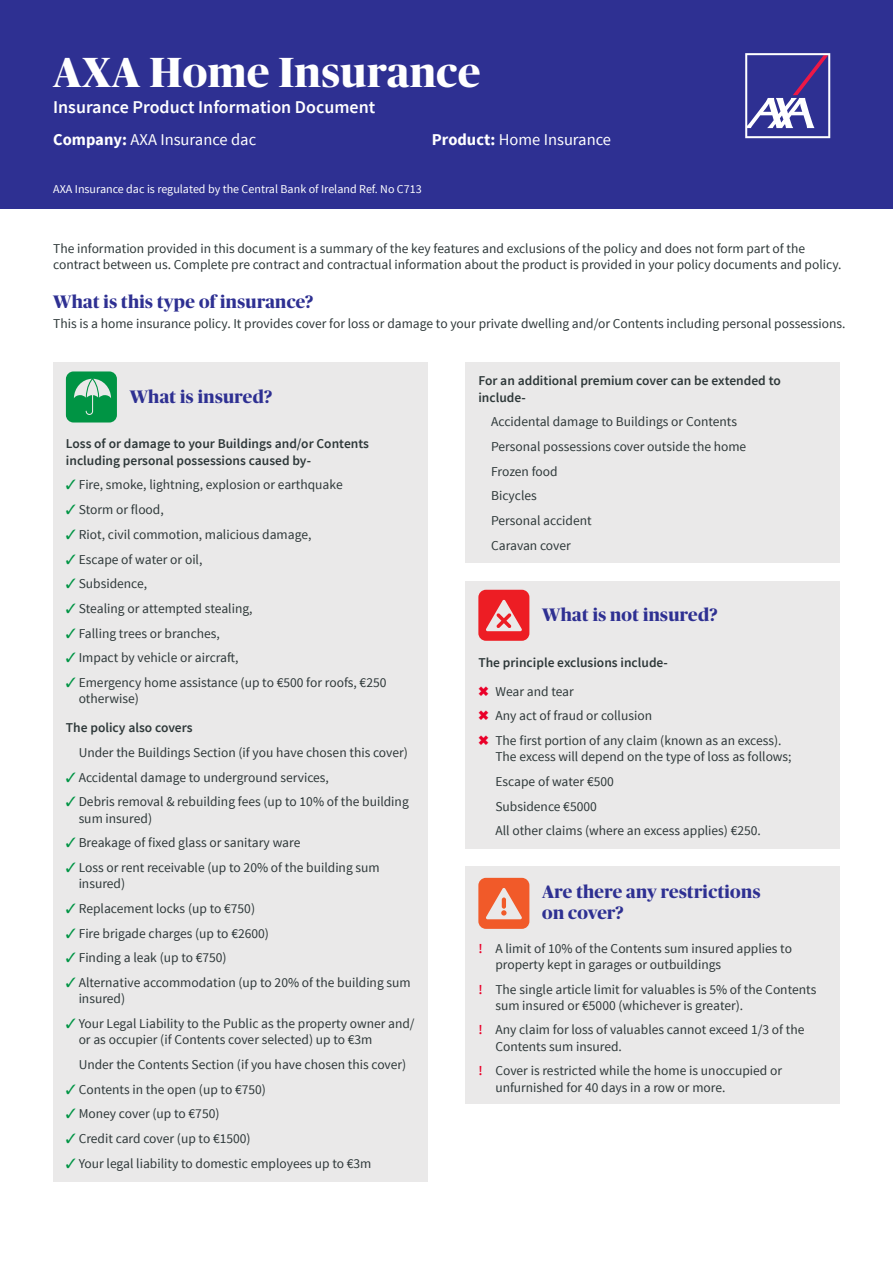
<style>
.page{position:relative;width:893px;height:1263px;background:#fff}
.page>*{position:absolute;margin:0;border:0;box-sizing:border-box;transform-origin:0 0}
.t1{font:700 42px "Publico Banner";letter-spacing:.02em;color:#fff}
.t2{font:700 18px/21.6px "Publico Banner";letter-spacing:.02em;color:#2e3092}
.t3{font:600 18px "Source Sans Pro";color:#fff}
.t4{font:16.5px "Source Sans Pro";color:#fff}
.t5{font:13.5px/16.2px "Source Sans Pro";color:#2e3839}
.t6{font:600 13.5px/16.2px "Source Sans Pro";color:#2e3839}
.t7{font:12px "Source Sans Pro";color:#fff}
.s1{font-weight:700}
.s2{color:#009444}
.s3{color:#ea0029}
.s4{font-weight:400}
.s5{font-weight:600;color:#ea0029}
</style>
<div class="page">
<div style="left:53px;top:362px;width:374px;height:820px;background:#eae9e9"></div>
<svg style="left:66px;top:371px;width:51px;height:51px"></svg>
<div style="left:466px;top:581px;width:374px;height:267px;background:#eae9e9"></div>
<svg style="left:478px;top:590px;width:51px;height:51px"></svg>
<div style="left:0;top:0;width:893px;height:208px;background:#2e3092"></div>
<svg style="left:745px;top:53px;width:85px;height:85px"></svg>
<div style="left:466px;top:866px;width:374px;height:238px;background:#eae9e9"></div>
<svg style="left:478px;top:878px;width:51px;height:51px"></svg>
<div style="left:466px;top:362px;width:374px;height:201px;background:#eae9e9"></div>
<h1 class="t1" style="left:53px;top:42px;width:429px">AXA Home Insurance</h1>
<h2 class="t3" style="left:53px;top:96px;width:324px">Insurance Product Information Document</h2>
<p class="t4" style="left:53px;top:129px;width:205px"><span class="s1">Company:</span> AXA Insurance dac</p>
<p class="t4" style="left:432px;top:129px;width:181px"><span class="s1">Product:</span> Home Insurance</p>
<p class="t7" style="left:53px;top:181px;width:370px">AXA Insurance dac is regulated by the Central Bank of Ireland Ref. No C713</p>
<p class="t5" style="left:53px;top:241px;width:790px">The information provided in this document is a summary of the key features and exclusions of the policy and does not form part of the contract between us. Complete pre contract and contractual information about the product is provided in your policy documents and policy.</p>
<h2 class="t2" style="left:53px;top:290px;width:262px">What is this type of insurance?</h2>
<p class="t5" style="left:53px;top:316px;width:794px">This is a home insurance policy. It provides cover for loss or damage to your private dwelling and/or Contents including personal possessions.</p>
<h2 class="t2" style="left:130px;top:384px;width:144px">What is insured?</h2>
<p class="t6" style="left:66px;top:436px;width:305px">Loss of or damage to your Buildings and/or Contents including personal possessions caused by-</p>
<p class="t5" style="left:66px;top:477px;width:278px"><span class="s2">✓</span> Fire, smoke, lightning, explosion or earthquake</p>
<p class="t5" style="left:66px;top:502px;width:99px"><span class="s2">✓</span> Storm or flood,</p>
<p class="t5" style="left:66px;top:526px;width:247px"><span class="s2">✓</span> Riot, civil commotion, malicious damage,</p>
<p class="t5" style="left:66px;top:551px;width:138px"><span class="s2">✓</span> Escape of water or oil,</p>
<p class="t5" style="left:66px;top:576px;width:83px"><span class="s2">✓</span> Subsidence,</p>
<p class="t5" style="left:66px;top:601px;width:188px"><span class="s2">✓</span> Stealing or attempted stealing,</p>
<p class="t5" style="left:66px;top:625px;width:155px"><span class="s2">✓</span> Falling trees or branches,</p>
<p class="t5" style="left:66px;top:650px;width:174px"><span class="s2">✓</span> Impact by vehicle or aircraft,</p>
<p class="t5" style="left:79px;top:675px;width:309px;text-indent:-13px"><span class="s2">✓</span> Emergency home assistance (up to €500 for roofs, €250 otherwise)</p>
<p class="t6" style="left:66px;top:720px;width:128px">The policy also covers</p>
<p class="t5" style="left:79px;top:744px;width:331px">Under the Buildings Section (if you have chosen this cover)</p>
<p class="t5" style="left:66px;top:769px;width:265px"><span class="s2">✓</span> Accidental damage to underground services,</p>
<p class="t5" style="left:79px;top:794px;width:332px;text-indent:-13px"><span class="s2">✓</span> Debris removal &amp; rebuilding fees (up to 10% of the building sum insured)</p>
<p class="t5" style="left:66px;top:835px;width:236px"><span class="s2">✓</span> Breakage of fixed glass or sanitary ware</p>
<p class="t5" style="left:79px;top:860px;width:303px;text-indent:-13px"><span class="s2">✓</span> Loss or rent receivable (up to 20% of the building sum insured)</p>
<p class="t5" style="left:66px;top:900px;width:191px"><span class="s2">✓</span> Replacement locks (up to €750)</p>
<p class="t5" style="left:66px;top:925px;width:205px"><span class="s2">✓</span> Fire brigade charges (up to €2600)</p>
<p class="t5" style="left:66px;top:950px;width:162px"><span class="s2">✓</span> Finding a leak (up to €750)</p>
<p class="t5" style="left:79px;top:975px;width:334px;text-indent:-13px"><span class="s2">✓</span> Alternative accommodation (up to 20% of the building sum insured)</p>
<p class="t5" style="left:79px;top:1015px;width:338px;text-indent:-13px"><span class="s2">✓</span> Your Legal Liability to the Public as the property owner and/ or as occupier (if Contents cover selected) up to €3m</p>
<p class="t5" style="left:79px;top:1056px;width:329px">Under the Contents Section (if you have chosen this cover)</p>
<p class="t5" style="left:66px;top:1081px;width:202px"><span class="s2">✓</span> Contents in the open (up to €750)</p>
<p class="t5" style="left:66px;top:1106px;width:155px"><span class="s2">✓</span> Money cover (up to €750)</p>
<p class="t5" style="left:66px;top:1130px;width:186px"><span class="s2">✓</span> Credit card cover (up to €1500)</p>
<p class="t5" style="left:66px;top:1155px;width:307px"><span class="s2">✓</span> Your legal liability to domestic employees up to €3m</p>
<p class="t6" style="left:478px;top:373px;width:304px">For an additional premium cover can be extended to include-</p>
<p class="t5" style="left:491px;top:410px;width:257px;line-height:24.8px">Accidental damage to Buildings or Contents<br>Personal possessions cover outside the home<br>Frozen food<br>Bicycles<br>Personal accident<br>Caravan cover</p>
<h2 class="t2" style="left:542px;top:603px;width:177px">What is not insured?</h2>
<p class="t6" style="left:478px;top:648px;width:191px;line-height:29px">The principle exclusions include-<span class="s3">✖</span> <span class="s4">Wear and tear</span></p>
<p class="t5" style="left:478px;top:704px;width:305px;line-height:24.8px"><span class="s3">✖</span> Any act of fraud or collusion<br><span class="s3">✖</span> The first portion of any claim (known as an excess).</p>
<p class="t5" style="left:495px;top:745px;width:298px;line-height:24.8px">The excess will depend on the type of loss as follows; Escape of water €500<br>Subsidence €5000<br>All other claims (where an excess applies) €250.</p>
<h2 class="t2" style="left:542px;top:880px;width:220px">Are there any restrictions on cover?</h2>
<p class="t5" style="left:495px;top:940px;width:298px;text-indent:-17px"><span class="s5">!</span> A limit of 10% of the Contents sum insured applies to property kept in garages or outbuildings</p>
<p class="t5" style="left:495px;top:981px;width:323px;text-indent:-17px"><span class="s5">!</span> The single article limit for valuables is 5% of the Contents sum insured or €5000 (whichever is greater).</p>
<p class="t5" style="left:495px;top:1022px;width:311px;text-indent:-17px"><span class="s5">!</span> Any claim for loss of valuables cannot exceed 1/3 of the<br>Contents sum insured.</p>
<p class="t5" style="left:495px;top:1063px;width:288px;text-indent:-17px"><span class="s5">!</span> Cover is restricted while the home is unoccupied or unfurnished for 40 days in a row or more.</p>
</div>
